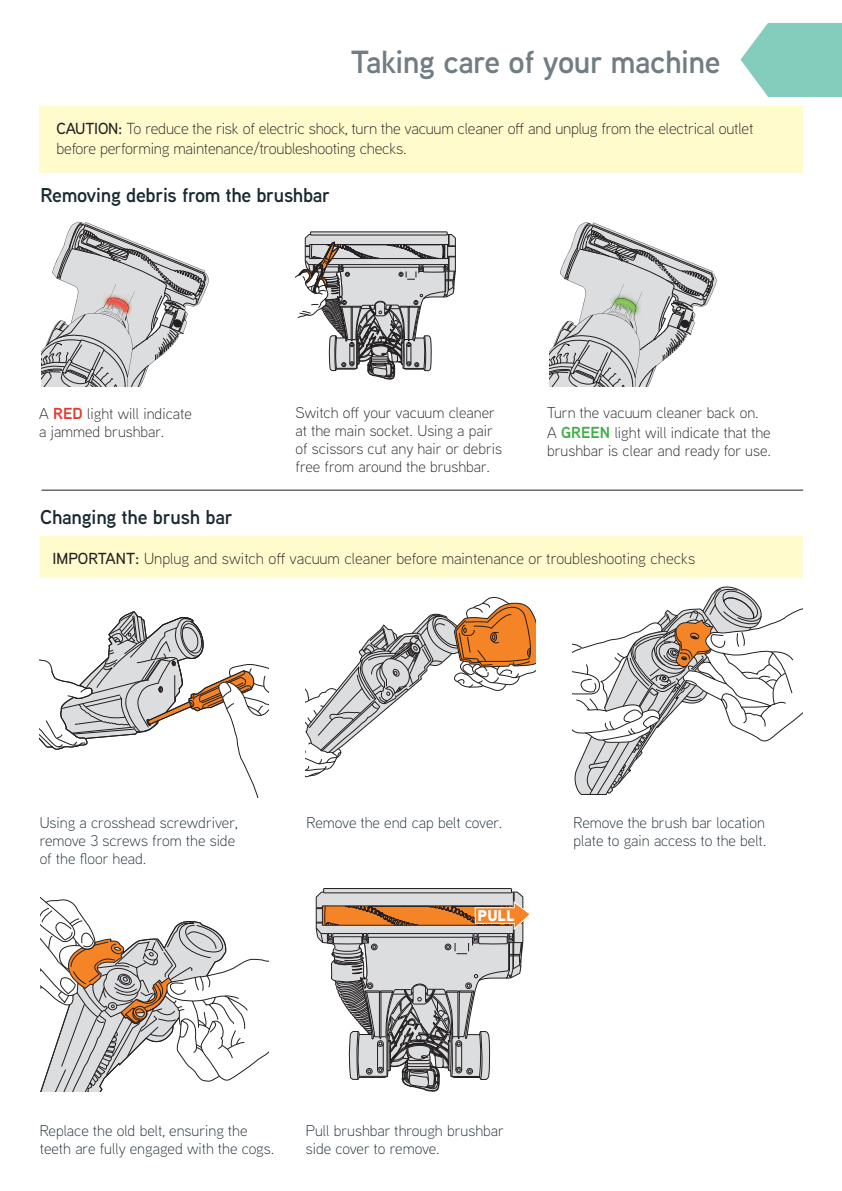
<style>
.page{position:relative;width:842px;height:1191px;background:#fff}
.page>*{position:absolute;margin:0;border:0;box-sizing:border-box;transform-origin:0 0}
.t1{font:600 32px "Vax Aaux Next";letter-spacing:-.015em;color:#717d83}
.t2{font:600 20px "Vax Aaux Next";letter-spacing:-.015em;color:#192931}
.t3{font:300 16px/19.2px "Vax Aaux Next";letter-spacing:-.015em;color:#231f20}
.t4{font:300 15.6px/18px "Vax Aaux Next";color:#192931}
.t5{font:300 15.6px/18px "Vax Aaux Next";color:#231f20}
.t6{font:900 15.6px "Vax Aaux Next";color:#fff}
.s1{font-weight:500}
.s2{font-weight:600;font-size:16px;color:#e7382c}
.s3{font-weight:600;font-size:16px;color:#40ae49}
</style>
<div class="page">
<svg style="left:740px;top:23px;width:102px;height:74px"></svg>
<hr style="left:41px;top:489px;width:762px;height:1px;background:#231f20">
<svg style="left:295px;top:231px;width:161px;height:149px"></svg>
<svg style="left:41px;top:222px;width:168px;height:164px"></svg>
<svg style="left:550px;top:222px;width:166px;height:164px"></svg>
<svg style="left:40px;top:611px;width:228px;height:186px"></svg>
<svg style="left:306px;top:597px;width:229px;height:181px"></svg>
<svg style="left:40px;top:897px;width:228px;height:194px"></svg>
<svg style="left:572px;top:587px;width:230px;height:208px"></svg>
<svg style="left:315px;top:888px;width:203px;height:204px"></svg>
<svg style="left:316px;top:892px;width:213px;height:199px"></svg>
<div style="left:40px;top:106px;width:763px;height:67px;background:#fffbcc"></div>
<div style="left:40px;top:536px;width:763px;height:42px;background:#fffbcc"></div>
<hr style="left:40px;top:577px;width:228px;height:1px;background:#fffbcc">
<hr style="left:306px;top:577px;width:229px;height:1px;background:#fffbcc">
<hr style="left:572px;top:577px;width:230px;height:1px;background:#fffbcc">
<h1 class="t1" style="left:351px;top:39px;width:371px">Taking care of your machine</h1>
<p class="t3" style="left:57px;top:119px;width:698px"><span class="s1">CAUTION:</span> To reduce the risk of electric shock, turn the vacuum cleaner off and unplug from the electrical outlet before performing maintenance/troubleshooting checks.</p>
<p class="t2" style="left:41px;top:181px;width:291px">Removing debris from the brushbar</p>
<p class="t5" style="left:295px;top:403px;width:208px">Switch off your vacuum cleaner at the main socket. Using a pair of scissors cut any hair or debris free from around the brushbar.</p>
<p class="t5" style="left:39px;top:404px;width:154px">A <span class="s2">RED</span> light will indicate a jammed brushbar.</p>
<p class="t5" style="left:547px;top:403px;width:225px;line-height:18.6px">Turn the vacuum cleaner back on.<br>A <span class="s3">GREEN</span> light will indicate that the brushbar is clear and ready for use.</p>
<p class="t2" style="left:40px;top:503px;width:194px">Changing the brush bar</p>
<p class="t3" style="left:52px;top:548px;width:644px"><span class="s1">IMPORTANT:</span> Unplug and switch off vacuum cleaner before maintenance or troubleshooting checks</p>
<p class="t4" style="left:40px;top:812px;width:200px">Using a crosshead screwdriver, remove 3 screws from the side of the floor head.</p>
<p class="t4" style="left:306px;top:812px;width:197px">Remove the end cap belt cover.</p>
<p class="t4" style="left:573px;top:812px;width:194px">Remove the brush bar location plate to gain access to the belt.</p>
<p class="t6" style="left:478px;top:904px;width:39px">PULL</p>
<p class="t4" style="left:40px;top:1121px;width:236px">Replace the old belt, ensuring the teeth are fully engaged with the cogs.</p>
<p class="t4" style="left:306px;top:1120px;width:200px">Pull brushbar through brushbar side cover to remove.</p>
</div>
